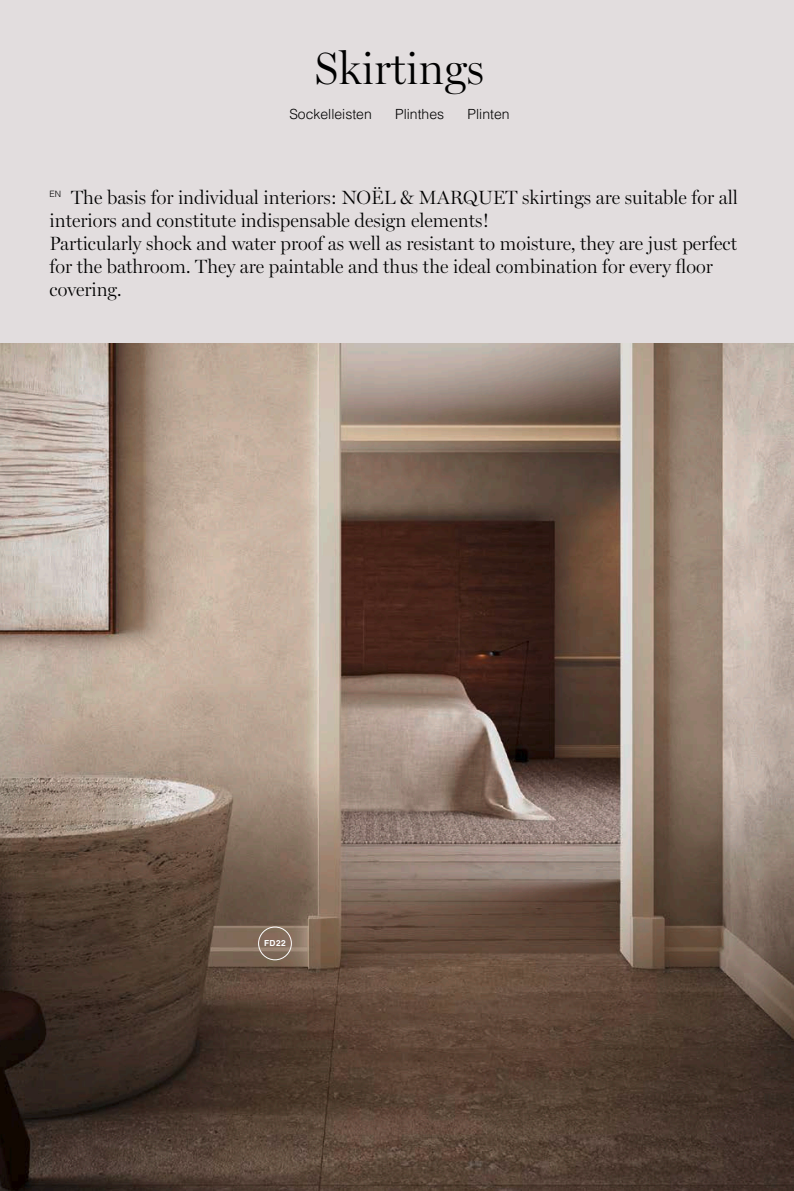
<style>
.page{position:relative;width:794px;height:1191px;background:#e2ddde}
.page>*{position:absolute;margin:0;border:0;box-sizing:border-box;transform-origin:0 0}
.t1{font:300 45.5px "Miller Display";color:#000}
.t2{font:300 19.25px/23.1px "Miller Display";color:#000}
.t3{font:300 14px "Helvetica LT Pro";color:#000}
.t4{font:300 8.75px "Helvetica LT Pro";color:#000}
.t5{font:700 8.4px "Helvetica LT Pro";color:#fff}
</style>
<div class="page">
<img style="left:0;top:343px;width:794px;height:848px">
<div style="left:258px;top:926px;width:34px;height:34px;border:1px solid #fff;border-radius:50%"></div>
<h1 class="t1" style="left:314px;top:41px;width:171px">Skirtings</h1>
<p class="t3" style="left:289px;top:106px;width:84px">Sockelleisten</p>
<p class="t3" style="left:395px;top:106px;width:51px">Plinthes</p>
<p class="t3" style="left:467px;top:106px;width:44px">Plinten</p>
<p class="t2" style="left:50px;top:185px;width:689px;text-indent:21px">The basis for individual interiors: NOËL &amp; MARQUET skirtings are suitable for all interiors and constitute indispensable design elements!<br>Particularly shock and water proof as well as resistant to moisture, they are just perfect for the bathroom. They are paintable and thus the ideal combination for every floor covering.</p>
<p class="t4" style="left:50px;top:188px;width:13px">EN</p>
<p class="t5" style="left:264px;top:938px;width:23px">FD22</p>
</div>
